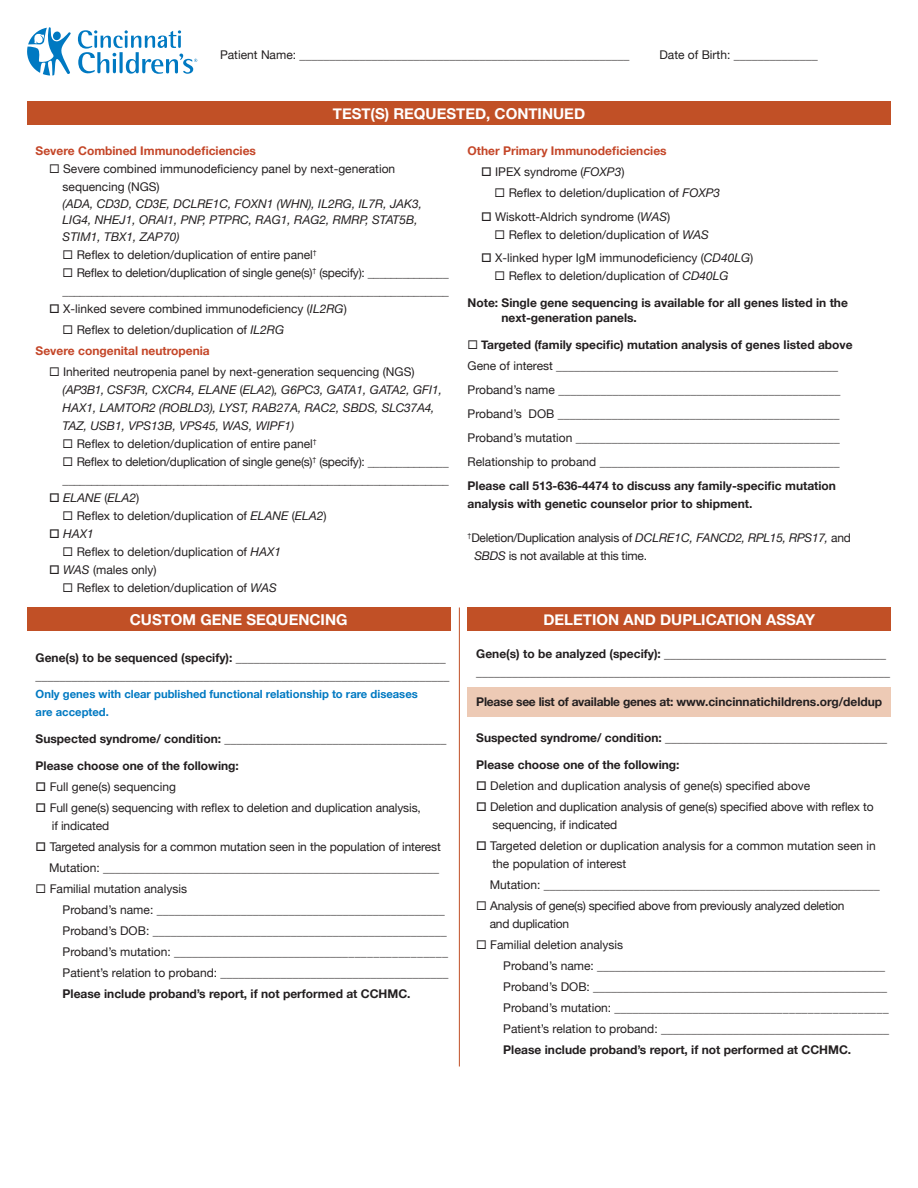
<style>
.page{position:relative;width:918px;height:1188px;background:#fff}
.page>*{position:absolute;margin:0;border:0;box-sizing:border-box;transform-origin:0 0}
.t1{font:700 15px "Helvetica Neue";color:#fff}
.t2{font:12px/24px "Helvetica Neue";color:#231f20}
.t3{font:12px/18px "Helvetica Neue";letter-spacing:-.02em;color:#231f20}
.t4{font:700 12px "Helvetica Neue";color:#231f20}
.t5{font:italic 12px/16.5px "Helvetica Neue";color:#231f20}
.t6{font:700 12px "Helvetica Neue";color:#c44628}
.t7{font:700 12px "Helvetica Neue";letter-spacing:-.02em;color:#231f20}
.t8{font:700 11.25px "Helvetica Neue";color:#0079c2}
.s1{font-style:italic}
.s2{font-style:normal}
.s3{font-weight:700}
.s4{font-weight:700;color:#fff}
.s5{color:#fff}
</style>
<div class="page">
<svg style="left:27px;top:27px;width:44px;height:49px"></svg>
<svg style="left:78px;top:30px;width:119px;height:44px"></svg>
<div style="left:27px;top:102px;width:864px;height:23px;background:#c15026"></div>
<div style="left:468px;top:687px;width:423px;height:30px;background:#edcab5"></div>
<div style="left:27px;top:608px;width:423px;height:23px;background:#c15026"></div>
<div style="left:468px;top:608px;width:423px;height:23px;background:#c15026"></div>
<hr style="left:459px;top:608px;width:1px;height:458px;background:#c15026">
<p class="t2" style="left:220px;top:43px;width:411px">Patient Name: _______________________________________________________</p>
<p class="t2" style="left:659px;top:43px;width:160px">Date of Birth: ______________</p>
<p class="t1" style="left:333px;top:102px;width:254px">TEST(S) REQUESTED, CONTINUED</p>
<p class="t6" style="left:36px;top:142px;width:222px">Severe Combined Immunodeficiencies</p>
<p class="t2" style="left:49px;top:158px;width:348px">◻ Severe combined immunodeficiency panel by next-generation</p>
<p class="t2" style="left:63px;top:176px;width:99px">sequencing (NGS)</p>
<p class="t5" style="left:63px;top:196px;width:361px">(ADA, CD3D, CD3E, DCLRE1C, FOXN1 (WHN), IL2RG, IL7R, JAK3,<br>LIG4, NHEJ1, ORAI1, PNP, PTPRC, RAG1, RAG2, RMRP, STAT5B,<br>STIM1, TBX1, ZAP70)</p>
<p class="t2" style="left:63px;top:243px;width:256px">◻ Reflex to deletion/duplication of entire panel<sup>†</sup></p>
<p class="t3" style="left:63px;top:264px;width:388px">◻ Reflex to deletion/duplication of single gene(s)<sup>†</sup> (specify): ______________ ___________________________________________________________________</p>
<p class="t2" style="left:49px;top:297px;width:299px">□ X-linked severe combined immunodeficiency (<span class="s1">IL2RG</span>)</p>
<p class="t2" style="left:63px;top:318px;width:223px">◻ Reflex to deletion/duplication of <span class="s1">IL2RG</span></p>
<p class="t6" style="left:36px;top:341px;width:176px">Severe congenital neutropenia</p>
<p class="t2" style="left:49px;top:360px;width:367px">◻ Inherited neutropenia panel by next-generation sequencing (NGS)</p>
<p class="t5" style="left:63px;top:381px;width:381px;line-height:18px">(AP3B1, CSF3R, CXCR4, ELANE <span class="s2">(</span>ELA2<span class="s2">)</span>, G6PC3, GATA1, GATA2, GFI1,<br>HAX1, LAMTOR2 (ROBLD3), LYST, RAB27A, RAC2, SBDS, SLC37A4,<br>TAZ, USB1, VPS13B, VPS45, WAS, WIPF1)</p>
<p class="t2" style="left:63px;top:432px;width:256px">◻ Reflex to deletion/duplication of entire panel<sup>†</sup></p>
<p class="t3" style="left:63px;top:453px;width:388px">◻ Reflex to deletion/duplication of single gene(s)<sup>†</sup> (specify): ______________ ___________________________________________________________________</p>
<p class="t5" style="left:49px;top:490px;width:92px">□ ELANE <span class="s2">(</span>ELA2<span class="s2">)</span></p>
<p class="t2" style="left:63px;top:504px;width:266px">◻ Reflex to deletion/duplication of <span class="s1">ELANE</span> (<span class="s1">ELA2</span>)</p>
<p class="t5" style="left:49px;top:526px;width:46px">□ HAX1</p>
<p class="t2" style="left:63px;top:540px;width:220px">◻ Reflex to deletion/duplication of <span class="s1">HAX1</span></p>
<p class="t2" style="left:49px;top:558px;width:109px">□ <span class="s1">WAS</span> (males only)</p>
<p class="t2" style="left:63px;top:576px;width:216px">◻ Reflex to deletion/duplication of <span class="s1">WAS</span></p>
<p class="t6" style="left:468px;top:142px;width:201px">Other Primary Immunodeficiencies</p>
<p class="t2" style="left:481px;top:161px;width:145px">□ IPEX syndrome (<span class="s1">FOXP3</span>)</p>
<p class="t2" style="left:495px;top:182px;width:227px">◻ Reflex to deletion/duplication of <span class="s1">FOXP3</span></p>
<p class="t2" style="left:481px;top:206px;width:191px">□ Wiskott-Aldrich syndrome (<span class="s1">WAS</span>)</p>
<p class="t2" style="left:495px;top:224px;width:216px">◻ Reflex to deletion/duplication of <span class="s1">WAS</span></p>
<p class="t2" style="left:481px;top:246px;width:274px">□ X-linked hyper IgM immunodeficiency (<span class="s1">CD40LG</span>)</p>
<p class="t2" style="left:495px;top:264px;width:236px">◻ Reflex to deletion/duplication of <span class="s1">CD40LG</span></p>
<p class="t4" style="left:468px;top:293px;width:382px">Note: Single gene sequencing is available for all genes listed in the</p>
<p class="t4" style="left:501px;top:308px;width:137px">next-generation panels.</p>
<p class="t2" style="left:468px;top:335px;width:409px;line-height:21px">◻ <span class="s3">Targeted (family specific) mutation analysis of genes listed above</span> <span class="s4">___<br></span>Gene of interest _______________________________________________<span class="s5">______</span></p>
<p class="t2" style="left:468px;top:378px;width:409px;text-align:justify">Proband’s name _______________________________________________ <span class="s5">_____ </span>Proband’s DOB _______________________________________________<span class="s5">______ </span>Proband’s mutation ____________________________________________</p>
<p class="t2" style="left:468px;top:450px;width:409px">Relationship to proband ________________________________________<span class="s5">______<br></span><span class="s3">Please call 513-636-4474 to discuss any family-specific mutation</span> <span class="s4">______</span></p>
<p class="t4" style="left:468px;top:494px;width:286px">analysis with genetic counselor prior to shipment.</p>
<p class="t3" style="left:468px;top:530px;width:385px"><sup>†</sup>Deletion/Duplication analysis of <span class="s1">DCLRE1C, FANCD2, RPL15, RPS17,</span> and</p>
<p class="t3" style="left:474px;top:548px;width:174px"><span class="s1">SBDS</span> is not available at this time.</p>
<p class="t1" style="left:130px;top:608px;width:219px">CUSTOM GENE SEQUENCING</p>
<p class="t1" style="left:543px;top:608px;width:273px">DELETION AND DUPLICATION ASSAY</p>
<p class="t2" style="left:36px;top:649px;width:415px;line-height:18px"><span class="s3">Gene(s) to be sequenced (specify):</span> ___________________________________ _____________________________________________________________________</p>
<p class="t8" style="left:36px;top:685px;width:384px">Only genes with clear published functional relationship to rare diseases</p>
<p class="t8" style="left:36px;top:703px;width:75px">are accepted.</p>
<p class="t2" style="left:36px;top:727px;width:412px"><span class="s3">Suspected syndrome/ condition:</span> _____________________________________</p>
<p class="t4" style="left:36px;top:756px;width:205px">Please choose one of the following:</p>
<p class="t2" style="left:36px;top:775px;width:142px">□ Full gene(s) sequencing</p>
<p class="t2" style="left:36px;top:796px;width:387px">□ Full gene(s) sequencing with reflex to deletion and duplication analysis,</p>
<p class="t2" style="left:52px;top:814px;width:59px">if indicated</p>
<p class="t2" style="left:36px;top:835px;width:407px">□ Targeted analysis for a common mutation seen in the population of interest</p>
<p class="t2" style="left:49px;top:856px;width:392px">Mutation: ________________________________________________________</p>
<p class="t2" style="left:36px;top:877px;width:153px">◻ Familial mutation analysis</p>
<p class="t2" style="left:63px;top:898px;width:384px">Proband’s name: ________________________________________________</p>
<p class="t2" style="left:63px;top:919px;width:386px">Proband’s DOB: _________________________________________________</p>
<p class="t2" style="left:63px;top:940px;width:387px">Proband’s mutation: _____________________________________________</p>
<p class="t2" style="left:63px;top:961px;width:387px">Patient’s relation to proband: ______________________________________</p>
<p class="t4" style="left:63px;top:984px;width:349px">Please include proband’s report, if not performed at CCHMC.</p>
<p class="t2" style="left:476px;top:646px;width:415px;line-height:18px"><span class="s3">Gene(s) to be analyzed (specify):</span> _____________________________________ _____________________________________________________________________</p>
<p class="t7" style="left:476px;top:693px;width:407px">Please see list of available genes at: www.cincinnatichildrens.org/deldup</p>
<p class="t2" style="left:476px;top:727px;width:412px"><span class="s3">Suspected syndrome/ condition:</span> _____________________________________</p>
<p class="t4" style="left:476px;top:756px;width:205px">Please choose one of the following:</p>
<p class="t2" style="left:476px;top:775px;width:336px">□ Deletion and duplication analysis of gene(s) specified above</p>
<p class="t2" style="left:476px;top:796px;width:399px">□ Deletion and duplication analysis of gene(s) specified above with reflex to</p>
<p class="t2" style="left:492px;top:814px;width:126px">sequencing, if indicated</p>
<p class="t2" style="left:476px;top:835px;width:401px">□ Targeted deletion or duplication analysis for a common mutation seen in</p>
<p class="t2" style="left:492px;top:853px;width:135px">the population of interest</p>
<p class="t2" style="left:490px;top:874px;width:392px">Mutation: ________________________________________________________</p>
<p class="t3" style="left:476px;top:898px;width:370px">◻ Analysis of gene(s) specified above from previously analyzed deletion</p>
<p class="t3" style="left:490px;top:916px;width:81px">and duplication</p>
<p class="t2" style="left:476px;top:934px;width:148px">◻ Familial deletion analysis</p>
<p class="t2" style="left:503px;top:955px;width:384px">Proband’s name: ________________________________________________</p>
<p class="t2" style="left:503px;top:976px;width:386px">Proband’s DOB: _________________________________________________</p>
<p class="t2" style="left:503px;top:997px;width:387px">Proband’s mutation: _____________________________________________</p>
<p class="t2" style="left:503px;top:1018px;width:387px">Patient’s relation to proband: ______________________________________</p>
<p class="t4" style="left:503px;top:1041px;width:349px">Please include proband’s report, if not performed at CCHMC.</p>
</div>
